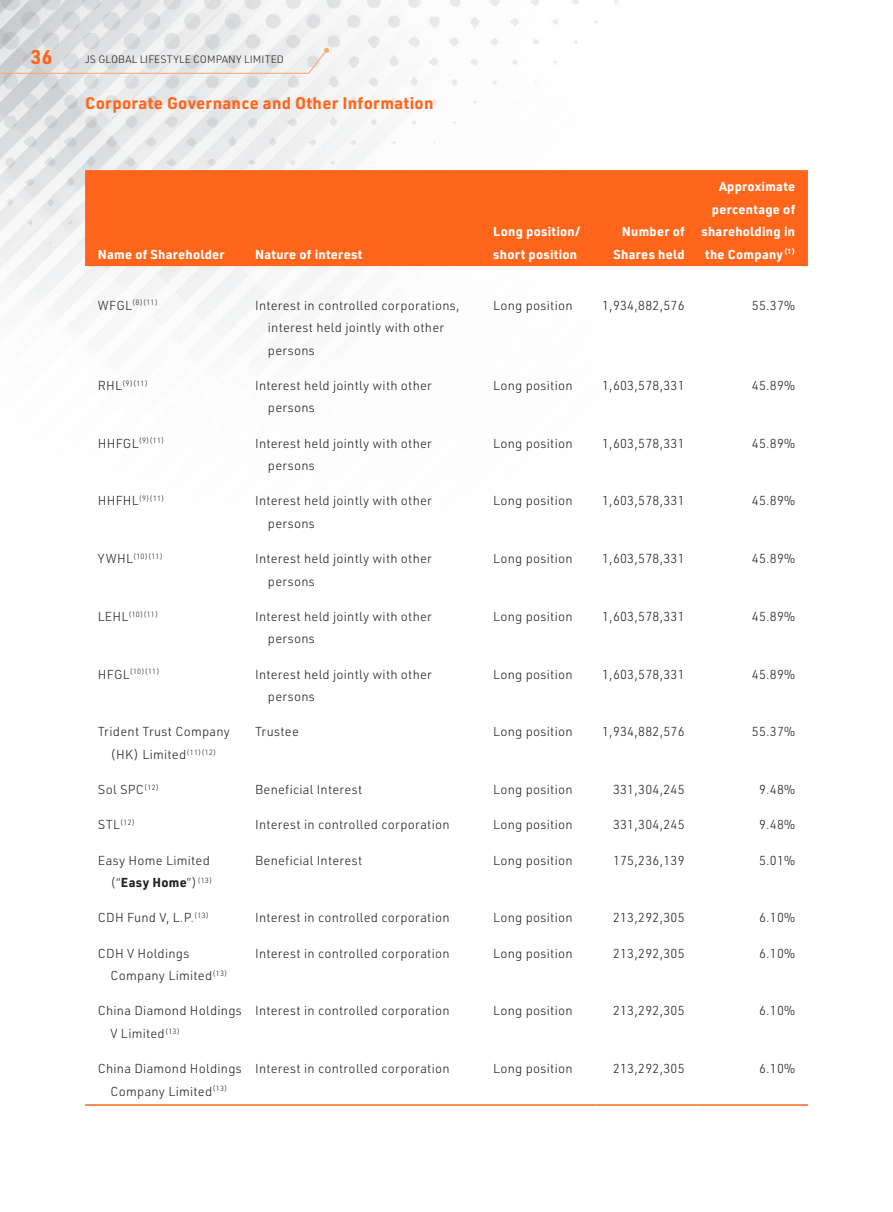
<style>
.page{position:relative;width:893px;height:1212px;background:#fff}
.page>*{position:absolute;margin:0;border:0;box-sizing:border-box;transform-origin:0 0}
.t1{font:700 19.5px "URWDIN";color:#ff661c}
.t2{font:700 16.5px "URWDIN";letter-spacing:.015em;color:#ff661c}
.Body_Text{font:300 12.75px/22.5px "URWDIN";letter-spacing:.02em;color:#231f20}
.Body_Text-2{font:700 12.75px "URWDIN";letter-spacing:.02em;color:#fff}
.t3{font:300 10.5px "URWDIN";letter-spacing:.005em;color:#231f20}
.Body_Text-3{font:300 7.5px "URWDIN";letter-spacing:.02em;color:#231f20}
.s1{font-size:12.75px}
.s2{font-weight:700}
</style>
<div class="page">
<img style="left:0;top:0;width:808px;height:341px">
<svg style="left:0;top:48px;width:329px;height:26px"></svg>
<div style="left:85px;top:170px;width:723px;height:96px;background:#ff661c"></div>
<hr style="left:85px;top:1104px;width:170px;height:2px;background:#ff661c">
<hr style="left:255px;top:1104px;width:238px;height:2px;background:#ff661c">
<hr style="left:493px;top:1104px;width:102px;height:2px;background:#ff661c">
<hr style="left:595px;top:1104px;width:102px;height:2px;background:#ff661c">
<hr style="left:697px;top:1104px;width:111px;height:2px;background:#ff661c">
<h1 class="t1" style="left:31px;top:44px;width:23px">36</h1>
<p class="t3" style="left:85px;top:52px;width:200px">JS GLOBAL LIFESTYLE COMPANY LIMITED</p>
<p class="t2" style="left:85px;top:92px;width:350px">Corporate Governance and Other Information</p>
<p class="Body_Text-2" style="left:98px;top:245px;width:128px">Name of Shareholder</p>
<p class="Body_Text-2" style="left:255px;top:245px;width:109px">Nature of interest</p>
<p class="Body_Text-2" style="left:493px;top:223px;width:89px">Long position/</p>
<p class="Body_Text-2" style="left:493px;top:245px;width:85px">short position</p>
<p class="Body_Text-2" style="left:622px;top:223px;width:64px">Number of</p>
<p class="Body_Text-2" style="left:613px;top:245px;width:73px">Shares held</p>
<p class="Body_Text-2" style="left:719px;top:178px;width:78px">Approximate</p>
<p class="Body_Text-2" style="left:712px;top:200px;width:85px">percentage of</p>
<p class="Body_Text-2" style="left:701px;top:223px;width:95px">shareholding in</p>
<p class="Body_Text-2" style="left:705px;top:245px;width:91px">the Company <sup>(1)</sup></p>
<p class="Body_Text-3" style="left:98px;top:298px;width:62px"><span class="s1">WFGL</span>(8)(11)</p>
<p class="Body_Text" style="left:268px;top:293px;width:193px;text-indent:-13px">Interest in controlled corporations, interest held jointly with other persons</p>
<p class="Body_Text" style="left:493px;top:293px;width:81px">Long position</p>
<p class="Body_Text" style="left:602px;top:293px;width:84px">1,934,882,576</p>
<p class="Body_Text" style="left:752px;top:293px;width:45px">55.37%</p>
<p class="Body_Text-3" style="left:98px;top:378px;width:52px"><span class="s1">RHL</span>(9)(11)</p>
<p class="Body_Text" style="left:268px;top:374px;width:166px;text-indent:-13px">Interest held jointly with other persons</p>
<p class="Body_Text" style="left:493px;top:374px;width:81px">Long position</p>
<p class="Body_Text" style="left:602px;top:374px;width:84px">1,603,578,331</p>
<p class="Body_Text" style="left:752px;top:374px;width:45px">45.89%</p>
<p class="Body_Text-3" style="left:98px;top:436px;width:68px"><span class="s1">HHFGL</span>(9)(11)</p>
<p class="Body_Text" style="left:268px;top:431px;width:166px;text-indent:-13px">Interest held jointly with other persons</p>
<p class="Body_Text" style="left:493px;top:431px;width:81px">Long position</p>
<p class="Body_Text" style="left:602px;top:431px;width:84px">1,603,578,331</p>
<p class="Body_Text" style="left:752px;top:431px;width:45px">45.89%</p>
<p class="Body_Text-3" style="left:98px;top:493px;width:68px"><span class="s1">HHFHL</span>(9)(11)</p>
<p class="Body_Text" style="left:268px;top:489px;width:166px;text-indent:-13px">Interest held jointly with other persons</p>
<p class="Body_Text" style="left:493px;top:489px;width:81px">Long position</p>
<p class="Body_Text" style="left:602px;top:489px;width:84px">1,603,578,331</p>
<p class="Body_Text" style="left:752px;top:489px;width:45px">45.89%</p>
<p class="Body_Text-3" style="left:98px;top:551px;width:67px"><span class="s1">YWHL</span>(10)(11)</p>
<p class="Body_Text" style="left:268px;top:547px;width:166px;text-indent:-13px">Interest held jointly with other persons</p>
<p class="Body_Text" style="left:493px;top:547px;width:81px">Long position</p>
<p class="Body_Text" style="left:602px;top:547px;width:84px">1,603,578,331</p>
<p class="Body_Text" style="left:752px;top:547px;width:45px">45.89%</p>
<p class="Body_Text-3" style="left:98px;top:609px;width:62px"><span class="s1">LEHL</span>(10)(11)</p>
<p class="Body_Text" style="left:268px;top:605px;width:166px;text-indent:-13px">Interest held jointly with other persons</p>
<p class="Body_Text" style="left:493px;top:605px;width:81px">Long position</p>
<p class="Body_Text" style="left:602px;top:605px;width:84px">1,603,578,331</p>
<p class="Body_Text" style="left:752px;top:605px;width:45px">45.89%</p>
<p class="Body_Text-3" style="left:98px;top:667px;width:63px"><span class="s1">HFGL</span>(10)(11)</p>
<p class="Body_Text" style="left:268px;top:662px;width:166px;text-indent:-13px">Interest held jointly with other persons</p>
<p class="Body_Text" style="left:493px;top:662px;width:81px">Long position</p>
<p class="Body_Text" style="left:602px;top:662px;width:84px">1,603,578,331</p>
<p class="Body_Text" style="left:752px;top:662px;width:45px">45.89%</p>
<p class="Body_Text" style="left:98px;top:720px;width:134px;text-align:center">Trident Trust Company (HK) Limited<sup>(11)(12)</sup></p>
<p class="Body_Text" style="left:255px;top:720px;width:45px">Trustee</p>
<p class="Body_Text" style="left:493px;top:720px;width:81px">Long position</p>
<p class="Body_Text" style="left:602px;top:720px;width:84px">1,934,882,576</p>
<p class="Body_Text" style="left:752px;top:720px;width:45px">55.37%</p>
<p class="Body_Text" style="left:98px;top:778px;width:63px">Sol SPC<sup>(12)</sup></p>
<p class="Body_Text" style="left:255px;top:778px;width:109px">Beneficial Interest</p>
<p class="Body_Text" style="left:493px;top:778px;width:81px">Long position</p>
<p class="Body_Text" style="left:613px;top:778px;width:73px">331,304,245</p>
<p class="Body_Text" style="left:759px;top:778px;width:38px">9.48%</p>
<p class="Body_Text-3" style="left:98px;top:817px;width:39px"><span class="s1">STL</span>(12)</p>
<p class="Body_Text" style="left:255px;top:813px;width:196px">Interest in controlled corporation</p>
<p class="Body_Text" style="left:493px;top:813px;width:81px">Long position</p>
<p class="Body_Text" style="left:613px;top:813px;width:73px">331,304,245</p>
<p class="Body_Text" style="left:759px;top:813px;width:38px">9.48%</p>
<p class="Body_Text" style="left:98px;top:848px;width:116px;text-align:right">Easy Home Limited (“<span class="s2">Easy Home</span>”)<sup>(13)</sup></p>
<p class="Body_Text" style="left:255px;top:848px;width:109px">Beneficial Interest</p>
<p class="Body_Text" style="left:493px;top:848px;width:81px">Long position</p>
<p class="Body_Text" style="left:613px;top:848px;width:73px">175,236,139</p>
<p class="Body_Text" style="left:759px;top:848px;width:38px">5.01%</p>
<p class="Body_Text" style="left:98px;top:906px;width:113px">CDH Fund V, L.P.<sup>(13)</sup></p>
<p class="Body_Text" style="left:255px;top:906px;width:196px">Interest in controlled corporation</p>
<p class="Body_Text" style="left:493px;top:906px;width:81px">Long position</p>
<p class="Body_Text" style="left:613px;top:906px;width:73px">213,292,305</p>
<p class="Body_Text" style="left:759px;top:906px;width:38px">6.10%</p>
<p class="Body_Text" style="left:111px;top:941px;width:118px;text-indent:-13px">CDH V Holdings<br>Company Limited<sup>(13)</sup></p>
<p class="Body_Text" style="left:255px;top:941px;width:196px">Interest in controlled corporation</p>
<p class="Body_Text" style="left:493px;top:941px;width:81px">Long position</p>
<p class="Body_Text" style="left:613px;top:941px;width:73px">213,292,305</p>
<p class="Body_Text" style="left:759px;top:941px;width:38px">6.10%</p>
<p class="Body_Text" style="left:111px;top:999px;width:133px;text-indent:-13px">China Diamond Holdings<br>V Limited<sup>(13)</sup></p>
<p class="Body_Text" style="left:255px;top:999px;width:196px">Interest in controlled corporation</p>
<p class="Body_Text" style="left:493px;top:999px;width:81px">Long position</p>
<p class="Body_Text" style="left:613px;top:999px;width:73px">213,292,305</p>
<p class="Body_Text" style="left:759px;top:999px;width:38px">6.10%</p>
<p class="Body_Text" style="left:98px;top:1057px;width:146px;text-align:center">China Diamond Holdings<br>Company Limited<sup>(13)</sup></p>
<p class="Body_Text" style="left:255px;top:1057px;width:196px">Interest in controlled corporation</p>
<p class="Body_Text" style="left:493px;top:1057px;width:81px">Long position</p>
<p class="Body_Text" style="left:613px;top:1057px;width:73px">213,292,305</p>
<p class="Body_Text" style="left:759px;top:1057px;width:38px">6.10%</p>
</div>
